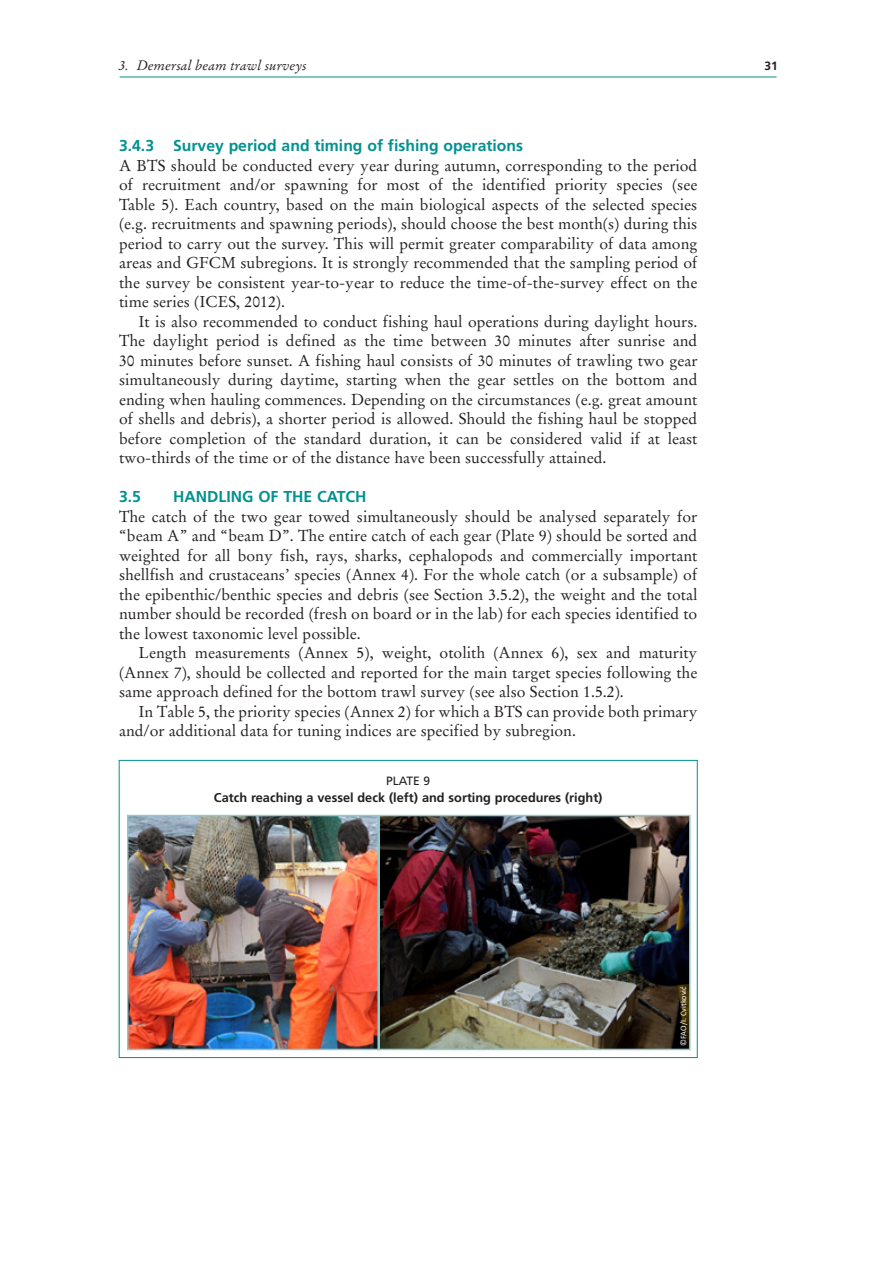
<style>
.page{position:relative;width:893px;height:1263px;background:#fff}
.page>*{position:absolute;margin:0;border:0;box-sizing:border-box;transform-origin:0 0}
.NewPara_1{font:15.75px/19.5px "Stempel Garamond LT Std";color:#231f20;text-align:justify}
.NewPara{font:15.75px/19.5px "Stempel Garamond LT Std";color:#231f20;text-align:justify}
.Heading_3{font:700 15.75px "Frutiger LT Std";color:#009290}
.Heading_2{font:700 15.75px "Frutiger LT Std";color:#009290}
.RunningHead{font:italic 13.5px "Stempel Garamond LT Std";color:#231f20}
.PlateTitle{font:700 12.75px "Frutiger LT Std";color:#231f20}
.PlateNo{font:12px "Frutiger LT Std";color:#231f20}
.t1{font:700 12px "Frutiger LT Std";color:#231f20}
.PhotoCredit{font:8.25px "Calibri";color:#fff}
</style>
<div class="page">
<hr style="left:120px;top:77px;width:657px;height:1px;background:#009290">
<div style="left:119px;top:760px;width:578px;height:298px;border:1px solid #009290"></div>
<img style="left:130px;top:818px;width:558px;height:229px">
<div style="left:127px;top:815px;width:564px;height:235px;border:2px solid #8cc9ca"></div>
<div style="left:378px;top:816px;width:2px;height:234px;border:1px solid #8cc9ca"></div>
<p class="RunningHead" style="left:119px;top:57px;width:189px">3. Demersal beam trawl surveys</p>
<p class="Heading_3" style="left:119px;top:137px;width:406px">3.4.3 Survey period and timing of fishing operations</p>
<p class="NewPara_1" style="left:119px;top:156px;width:580px">A BTS should be conducted every year during autumn, corresponding to the period of recruitment and/or spawning for most of the identified priority species (see Table 5). Each country, based on the main biological aspects of the selected species (e.g. recruitments and spawning periods), should choose the best month(s) during this period to carry out the survey. This will permit greater comparability of data among areas and GFCM subregions. It is strongly recommended that the sampling period of the survey be consistent year-to-year to reduce the time-of-the-survey effect on the time series (ICES, 2012).</p>
<p class="NewPara" style="left:119px;top:312px;width:580px;text-indent:19px">It is also recommended to conduct fishing haul operations during daylight hours.<br>The daylight period is defined as the time between 30 minutes after sunrise and 30 minutes before sunset. A fishing haul consists of 30 minutes of trawling two gear simultaneously during daytime, starting when the gear settles on the bottom and ending when hauling commences. Depending on the circumstances (e.g. great amount of shells and debris), a shorter period is allowed. Should the fishing haul be stopped before completion of the standard duration, it can be considered valid if at least two-thirds of the time or of the distance have been successfully attained.</p>
<p class="Heading_2" style="left:119px;top:488px;width:23px">3.5</p>
<p class="Heading_2" style="left:173px;top:488px;width:195px">HANDLING OF THE CATCH</p>
<p class="NewPara_1" style="left:119px;top:507px;width:580px">The catch of the two gear towed simultaneously should be analysed separately for “beam A” and “beam D”. The entire catch of each gear (Plate 9) should be sorted and weighted for all bony fish, rays, sharks, cephalopods and commercially important shellfish and crustaceans’ species (Annex 4). For the whole catch (or a subsample) of the epibenthic/benthic species and debris (see Section 3.5.2), the weight and the total number should be recorded (fresh on board or in the lab) for each species identified to the lowest taxonomic level possible.</p>
<p class="NewPara" style="left:119px;top:643px;width:580px;text-indent:19px">Length measurements (Annex 5), weight, otolith (Annex 6), sex and maturity (Annex 7), should be collected and reported for the main target species following the same approach defined for the bottom trawl survey (see also Section 1.5.2).</p>
<p class="NewPara" style="left:119px;top:702px;width:580px;text-indent:19px">In Table 5, the priority species (Annex 2) for which a BTS can provide both primary and/or additional data for tuning indices are specified by subregion.</p>
<p class="PlateNo" style="left:386px;top:774px;width:46px">PLATE 9</p>
<p class="PlateTitle" style="left:214px;top:790px;width:390px">Catch reaching a vessel deck (left) and sorting procedures (right)</p>
<p class="t1" style="left:764px;top:59px;width:15px">31</p>
<p class="PhotoCredit" style="left:678px;top:1046px;width:61px;rotate:-90deg">©FAO/I. Cvitković</p>
</div>
